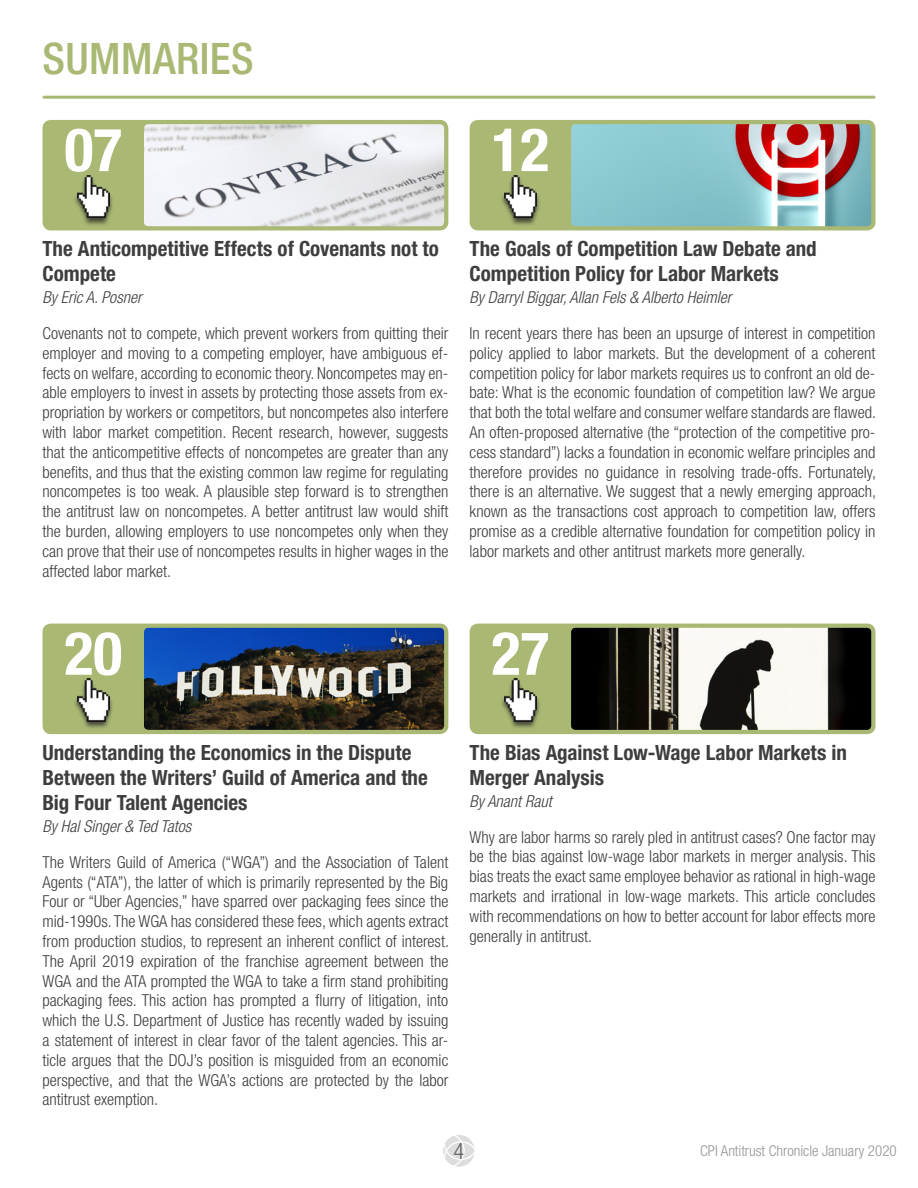
<style>
.page{position:relative;width:918px;height:1188px;background:#fff}
.page>*{position:absolute;margin:0;border:0;box-sizing:border-box;transform-origin:0 0}
.Body_Text{font:700 condensed 60px "Helvetica Neue LT Std";color:#fff}
.t1{font:500 condensed 43.5px "Helvetica Neue LT Std";letter-spacing:.01em;color:#a9b974}
.t2{font:300 condensed 22.5px "Helvetica Neue LT Std";color:#636366}
.t3{font:700 condensed 21px/25.2px "Helvetica Neue LT Std";color:#3e3e3f}
.t4{font:300 condensed 16.5px/19.8px "Helvetica Neue LT Std";color:#3e3e3f;text-align:justify}
.t5{font:italic 300 condensed 16.5px "Helvetica Neue LT Std";color:#3e3e3f}
.t6{font:300 condensed 15px "Helvetica Neue LT Std";color:#939598}
</style>
<div class="page">
<svg style="left:443px;top:1135px;width:32px;height:32px"></svg>
<hr style="left:43px;top:96px;width:832px;height:3px;background:#a9b974;border-radius:2px">
<div style="left:43px;top:120px;width:405px;height:110px;background:#a9b974;border-radius:9px"></div>
<img style="left:144px;top:124px;width:300px;height:102px">
<div style="left:73px;top:175px;width:41px;height:51px;background:#231f20;opacity:.75"></div>
<img style="left:77px;top:175px;width:33px;height:42px">
<div style="left:470px;top:120px;width:405px;height:110px;background:#a9b974;border-radius:9px"></div>
<img style="left:571px;top:124px;width:300px;height:102px">
<div style="left:500px;top:175px;width:41px;height:51px;background:#231f20;opacity:.75"></div>
<img style="left:504px;top:175px;width:33px;height:42px">
<div style="left:470px;top:624px;width:405px;height:110px;background:#a9b974;border-radius:9px"></div>
<img style="left:571px;top:628px;width:300px;height:102px">
<div style="left:500px;top:679px;width:41px;height:51px;background:#231f20;opacity:.75"></div>
<img style="left:504px;top:679px;width:33px;height:42px">
<div style="left:43px;top:624px;width:405px;height:110px;background:#a9b974;border-radius:9px"></div>
<img style="left:144px;top:628px;width:300px;height:102px">
<div style="left:73px;top:679px;width:41px;height:51px;background:#231f20;opacity:.75"></div>
<img style="left:77px;top:679px;width:33px;height:42px">
<p class="t1" style="left:43px;top:33px;width:213px">SUMMARIES</p>
<p class="Body_Text" style="left:65px;top:113px;width:59px">07</p>
<p class="Body_Text" style="left:492px;top:113px;width:59px">12</p>
<p class="t3" style="left:43px;top:236px;width:398px">The Anticompetitive Effects of Covenants not to<br>Compete</p>
<p class="t5" style="left:43px;top:288px;width:101px">By Eric A. Posner</p>
<p class="t4" style="left:43px;top:323px;width:407px">Covenants not to compete, which prevent workers from quitting their employer and moving to a competing employer, have ambiguous ef&shy;fects on welfare, according to economic theory. Noncompetes may en&shy;able employers to invest in assets by protecting those assets from ex&shy;propriation by workers or competitors, but noncompetes also interfere with labor market competition. Recent research, however, suggests that the anticompetitive effects of noncompetes are greater than any benefits, and thus that the existing common law regime for regulating noncompetes is too weak. A plausible step forward is to strengthen the antitrust law on noncompetes. A better antitrust law would shift the burden, allowing employers to use noncompetes only when they can prove that their use of noncompetes results in higher wages in the affected labor market.</p>
<p class="t3" style="left:470px;top:236px;width:349px">The Goals of Competition Law Debate and<br>Competition Policy for Labor Markets</p>
<p class="t5" style="left:470px;top:288px;width:263px">By Darryl Biggar, Allan Fels &amp; Alberto Heimler</p>
<p class="t4" style="left:470px;top:323px;width:408px">In recent years there has been an upsurge of interest in competition policy applied to labor markets. But the development of a coherent competition policy for labor markets requires us to confront an old de&shy;bate: What is the economic foundation of competition law? We argue that both the total welfare and consumer welfare standards are flawed.<br>An often-proposed alternative (the “protection of the competitive pro&shy;cess standard”) lacks a foundation in economic welfare principles and therefore provides no guidance in resolving trade-offs. Fortunately, there is an alternative. We suggest that a newly emerging approach, known as the transactions cost approach to competition law, offers promise as a credible alternative foundation for competition policy in labor markets and other antitrust markets more generally.</p>
<p class="Body_Text" style="left:65px;top:617px;width:59px">20</p>
<p class="Body_Text" style="left:492px;top:617px;width:59px">27</p>
<p class="t3" style="left:43px;top:739px;width:387px">Understanding the Economics in the Dispute<br>Between the Writers’ Guild of America and the<br>Big Four Talent Agencies</p>
<p class="t5" style="left:43px;top:816px;width:150px">By Hal Singer &amp; Ted Tatos</p>
<p class="t4" style="left:43px;top:852px;width:408px">The Writers Guild of America (“WGA”) and the Association of Talent Agents (“ATA”), the latter of which is primarily represented by the Big Four or “Uber Agencies,” have sparred over packaging fees since the mid-1990s. The WGA has considered these fees, which agents extract from production studios, to represent an inherent conflict of interest.<br>The April 2019 expiration of the franchise agreement between the WGA and the ATA prompted the WGA to take a firm stand prohibiting packaging fees. This action has prompted a flurry of litigation, into which the U.S. Department of Justice has recently waded by issuing a statement of interest in clear favor of the talent agencies. This ar&shy;ticle argues that the DOJ’s position is misguided from an economic perspective, and that the WGA’s actions are protected by the labor antitrust exemption.</p>
<p class="t3" style="left:470px;top:739px;width:379px">The Bias Against Low-Wage Labor Markets in<br>Merger Analysis</p>
<p class="t5" style="left:470px;top:791px;width:84px">By Anant Raut</p>
<p class="t4" style="left:470px;top:827px;width:407px">Why are labor harms so rarely pled in antitrust cases? One factor may be the bias against low-wage labor markets in merger analysis. This bias treats the exact same employee behavior as rational in high-wage markets and irrational in low-wage markets. This article concludes with recommendations on how to better account for labor effects more generally in antitrust.</p>
<h3 class="t2" style="left:454px;top:1138px;width:12px">4</h3>
<p class="t6" style="left:700px;top:1142px;width:198px">CPI Antitrust Chronicle January 2020</p>
</div>
